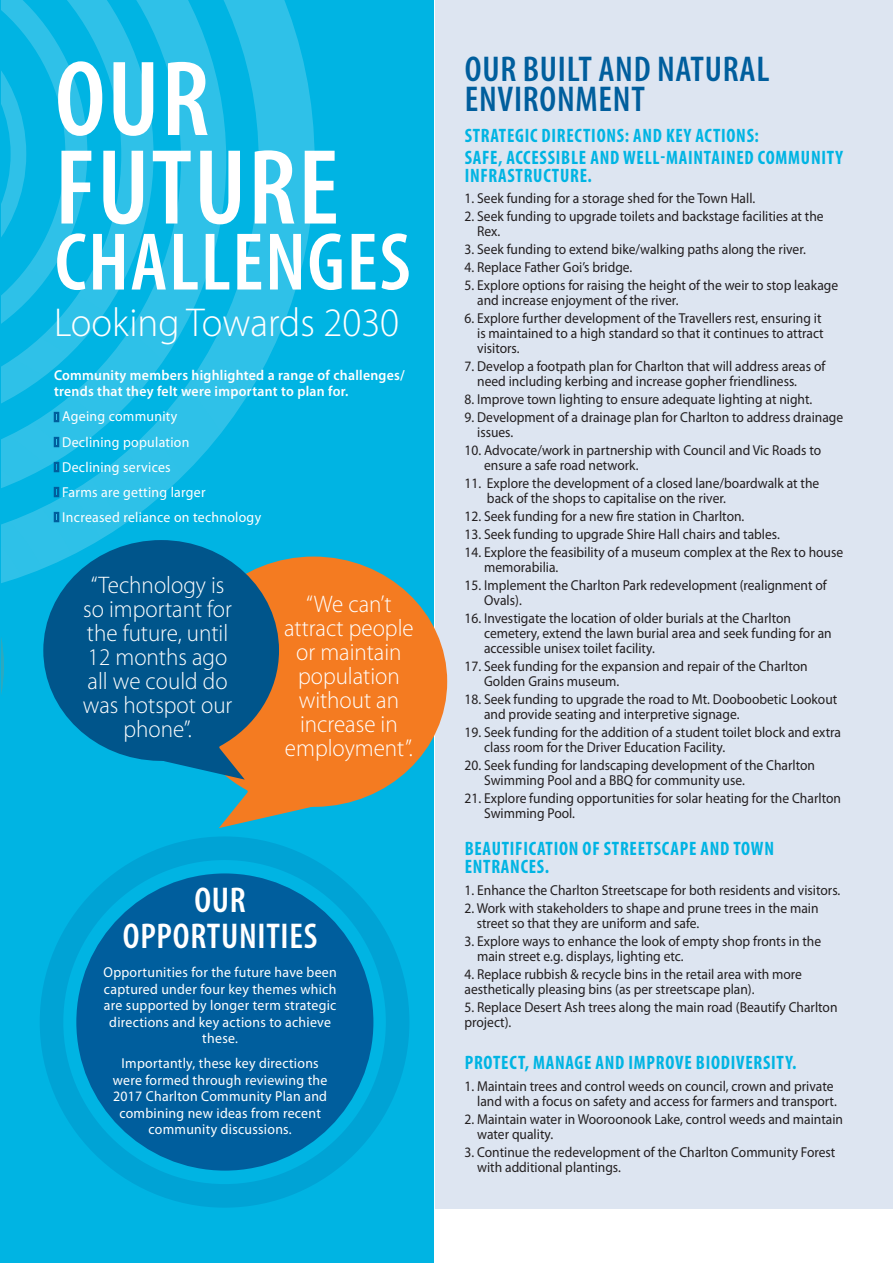
<style>
.page{position:relative;width:893px;height:1263px;background:#fff}
.page>*{position:absolute;margin:0;border:0;box-sizing:border-box;transform-origin:0 0}
.t1{font:600 condensed 108px/88.5px "Myriad Pro";letter-spacing:.02em;color:#fff}
.t2{font:600 condensed 82.5px "Myriad Pro";letter-spacing:.02em;color:#fff}
.t3{font:300 40.5px "Myriad Pro";color:#fff;scale:.96 1}
.t4{font:600 condensed 36px/30px "Myriad Pro";letter-spacing:.02em;color:#005e9d}
.t5{font:600 condensed 36px/36px "Myriad Pro";letter-spacing:.02em;color:#fff;text-align:center}
.t6{font:300 24px/24px "Myriad Pro";color:#fff;text-align:center;scale:.96 1}
.text{font:700 condensed 19.5px/17.7px "Myriad Pro";letter-spacing:.04em;color:#00b4e3;scale:.96 1}
.text-2{font:14.4px/15px "Myriad Pro";color:#231f20;scale:.94 1}
.text-3{font:14.4px/16.5px "Myriad Pro";letter-spacing:.02em;color:#fff;text-align:center;scale:.96 1}
.text-4{font:600 14.4px/16.5px "Myriad Pro";letter-spacing:.02em;color:#fff;scale:.96 1}
</style>
<div class="page">
<div style="left:435px;top:0;width:458px;height:1209px;background:#dde5f1"></div>
<div style="left:0;top:0;width:434px;height:1263px;background:#00b4e3"></div>
<svg style="left:40px;top:861px;width:162px;height:147px"></svg>
<svg style="left:40px;top:861px;width:91px;height:84px"></svg>
<svg style="left:2px;top:642px;width:63px;height:235px"></svg>
<svg style="left:2px;top:0;width:313px;height:583px"></svg>
<svg style="left:2px;top:0;width:224px;height:511px"></svg>
<svg style="left:2px;top:0;width:152px;height:433px"></svg>
<svg style="left:2px;top:0;width:85px;height:365px"></svg>
<div style="left:54px;top:412px;width:5px;height:10px;border:2px solid #005e9d"></div>
<div style="left:54px;top:437px;width:5px;height:10px;border:2px solid #005e9d"></div>
<div style="left:54px;top:462px;width:5px;height:10px;border:2px solid #005e9d"></div>
<div style="left:54px;top:487px;width:5px;height:10px;border:2px solid #005e9d"></div>
<div style="left:54px;top:512px;width:5px;height:10px;border:2px solid #005e9d"></div>
<svg style="left:219px;top:557px;width:228px;height:271px;fill:#f47b21"></svg>
<div style="left:40px;top:836px;width:369px;height:372px;border:24px solid #005e9d;border-radius:50%"></div>
<div style="left:76px;top:873px;width:297px;height:297px;background:#005e9d;border-radius:50%"></div>
<svg style="left:43px;top:540px;width:236px;height:240px;fill:#00558b"></svg>
<p class="t1" style="left:55px;top:53px;width:285px">OUR<br>FUTURE</p>
<p class="t2" style="left:55px;top:211px;width:357px">CHALLENGES</p>
<p class="t3" style="left:54px;top:300px;width:361px">Looking Towards 2030</p>
<p class="text-4" style="left:54px;top:366px;width:367px">Community members highlighted a range of challenges/ trends that they felt were important to plan for.</p>
<p class="text-3" style="left:62px;top:408px;width:121px">Ageing community</p>
<p class="text-3" style="left:62px;top:433px;width:134px">Declining population</p>
<p class="text-3" style="left:62px;top:458px;width:114px">Declining services</p>
<p class="text-3" style="left:62px;top:483px;width:151px">Farms are getting larger</p>
<p class="text-3" style="left:62px;top:508px;width:209px">Increased reliance on technology</p>
<p class="t6" style="left:83px;top:574px;width:157px">“Technology is so important for the future, until<br>12 months ago all we could do was hotspot our phone”.</p>
<p class="t6" style="left:284px;top:592px;width:136px">“We can’t attract people or maintain population without an increase in employment”.</p>
<p class="t5" style="left:123px;top:881px;width:196px">OUR<br>OPPORTUNITIES</p>
<p class="text-3" style="left:104px;top:964px;width:244px">Opportunities for the future have been captured under four key themes which are supported by longer term strategic directions and key actions to achieve these.</p>
<p class="text-3" style="left:113px;top:1055px;width:225px">Importantly, these key directions were formed through reviewing the<br>2017 Charlton Community Plan and combining new ideas from recent community discussions.</p>
<p class="t4" style="left:465px;top:53px;width:306px">OUR BUILT AND NATURAL<br>ENVIRONMENT</p>
<p class="text" style="left:465px;top:126px;width:308px">STRATEGIC DIRECTIONS: AND KEY ACTIONS:</p>
<p class="text" style="left:465px;top:148px;width:396px">SAFE, ACCESSIBLE AND WELL-MAINTAINED COMMUNITY<br>INFRASTRUCTURE.</p>
<p class="text-2" style="left:465px;top:190px;width:311px">1. Seek funding for a storage shed for the Town Hall.</p>
<p class="text-2" style="left:477px;top:208px;width:370px;text-indent:-13px">2. Seek funding to upgrade toilets and backstage facilities at the<br>Rex.</p>
<p class="text-2" style="left:465px;top:241px;width:365px">3. Seek funding to extend bike/walking paths along the river.</p>
<p class="text-2" style="left:465px;top:259px;width:180px">4. Replace Father Goi’s bridge.</p>
<p class="text-2" style="left:477px;top:277px;width:386px;text-indent:-13px">5. Explore options for raising the height of the weir to stop leakage and increase enjoyment of the river.</p>
<p class="text-2" style="left:477px;top:310px;width:370px;text-indent:-13px">6. Explore further development of the Travellers rest, ensuring it is maintained to a high standard so that it continues to attract visitors.</p>
<p class="text-2" style="left:477px;top:358px;width:372px;text-indent:-13px">7. Develop a footpath plan for Charlton that will address areas of need including kerbing and increase gopher friendliness.</p>
<p class="text-2" style="left:465px;top:391px;width:371px">8. Improve town lighting to ensure adequate lighting at night.</p>
<p class="text-2" style="left:477px;top:409px;width:391px;text-indent:-13px">9. Development of a drainage plan for Charlton to address drainage issues.</p>
<p class="text-2" style="left:484px;top:442px;width:360px;text-indent:-20px">10. Advocate/work in partnership with Council and Vic Roads to ensure a safe road network.</p>
<p class="text-2" style="left:487px;top:475px;width:355px;text-indent:-22px">11. Explore the development of a closed lane/boardwalk at the back of the shops to capitalise on the river.</p>
<p class="text-2" style="left:465px;top:508px;width:299px">12. Seek funding for a new fire station in Charlton.</p>
<p class="text-2" style="left:465px;top:526px;width:337px">13. Seek funding to upgrade Shire Hall chairs and tables.</p>
<p class="text-2" style="left:484px;top:544px;width:384px;text-indent:-20px">14. Explore the feasibility of a museum complex at the Rex to house memorabilia.</p>
<p class="text-2" style="left:484px;top:577px;width:366px;text-indent:-20px">15. Implement the Charlton Park redevelopment (realignment of<br>Ovals).</p>
<p class="text-2" style="left:484px;top:610px;width:371px;text-indent:-20px">16. Investigate the location of older burials at the Charlton cemetery, extend the lawn burial area and seek funding for an accessible unisex toilet facility.</p>
<p class="text-2" style="left:484px;top:658px;width:346px;text-indent:-20px">17. Seek funding for the expansion and repair of the Charlton<br>Golden Grains museum.</p>
<p class="text-2" style="left:484px;top:691px;width:377px;text-indent:-20px">18. Seek funding to upgrade the road to Mt. Dooboobetic Lookout and provide seating and interpretive signage.</p>
<p class="text-2" style="left:484px;top:724px;width:381px;text-indent:-20px">19. Seek funding for the addition of a student toilet block and extra class room for the Driver Education Facility.</p>
<p class="text-2" style="left:484px;top:757px;width:354px;text-indent:-20px">20. Seek funding for landscaping development of the Charlton<br>Swimming Pool and a BBQ for community use.</p>
<p class="text-2" style="left:484px;top:790px;width:381px;text-indent:-20px">21. Explore funding opportunities for solar heating for the Charlton<br>Swimming Pool.</p>
<p class="text" style="left:465px;top:839px;width:324px">BEAUTIFICATION OF STREETSCAPE AND TOWN<br>ENTRANCES.</p>
<p class="text-2" style="left:465px;top:882px;width:401px">1. Enhance the Charlton Streetscape for both residents and visitors.</p>
<p class="text-2" style="left:477px;top:900px;width:365px;text-indent:-12px">2. Work with stakeholders to shape and prune trees in the main street so that they are uniform and safe.</p>
<p class="text-2" style="left:477px;top:933px;width:368px;text-indent:-13px">3. Explore ways to enhance the look of empty shop fronts in the main street e.g. displays, lighting etc.</p>
<p class="text-2" style="left:465px;top:966px;width:361px">4. Replace rubbish &amp; recycle bins in the retail area with more aesthetically pleasing bins (as per streetscape plan).</p>
<p class="text-2" style="left:465px;top:999px;width:398px">5. Replace Desert Ash trees along the main road (Beautify Charlton project).</p>
<p class="text" style="left:465px;top:1053px;width:347px">PROTECT, MANAGE AND IMPROVE BIODIVERSITY.</p>
<p class="text-2" style="left:465px;top:1079px;width:398px;text-align:right">1. Maintain trees and control weeds on council, crown and private land with a focus on safety and access for farmers and transport.</p>
<p class="text-2" style="left:477px;top:1112px;width:391px;text-indent:-13px">2. Maintain water in Wooroonook Lake, control weeds and maintain water quality.</p>
<p class="text-2" style="left:477px;top:1145px;width:383px;text-indent:-13px">3. Continue the redevelopment of the Charlton Community Forest with additional plantings.</p>
</div>
